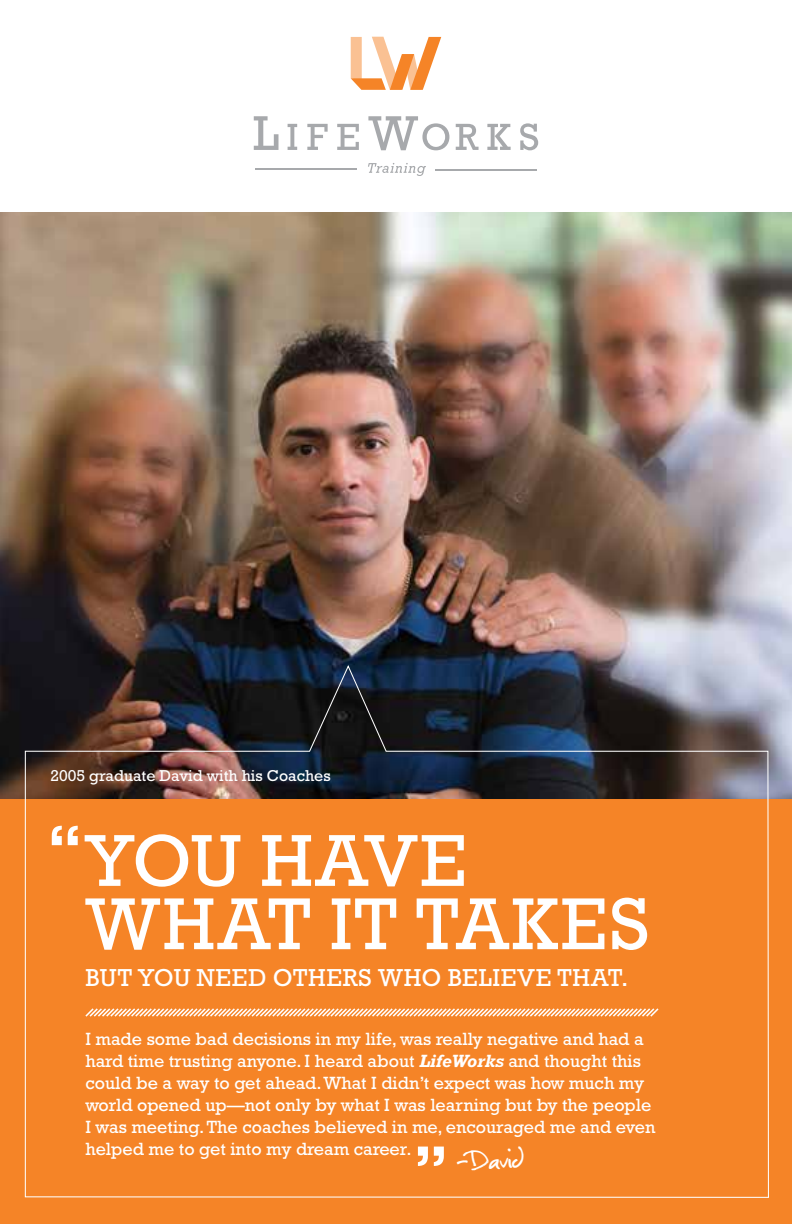
<style>
.page{position:relative;width:792px;height:1224px;background:#fff}
.page>*{position:absolute;margin:0;border:0;box-sizing:border-box;transform-origin:0 0}
.t1{font:74.8px/63.4px "Rockwell Std";letter-spacing:.025em;color:#fff}
.t2{font:37.4px "Christopherhand";color:#fff}
.t3{font:25px "Rockwell Std";letter-spacing:.03em;color:#fff}
.t4{font:18px/22px "Rockwell Std";color:#fff}
.t5{font:16px "Rockwell Std";color:#fff}
.s1{font-weight:700;font-style:italic}
</style>
<div class="page">
<img style="left:0;top:212px;width:792px;height:587px">
<div style="left:0;top:799px;width:792px;height:425px;background:#f58427"></div>
<svg style="left:24px;top:664px;width:745px;height:534px"></svg>
<svg style="left:52px;top:826px;width:10px;height:19px"></svg>
<svg style="left:68px;top:826px;width:10px;height:19px"></svg>
<svg style="left:434px;top:1147px;width:10px;height:19px"></svg>
<svg style="left:418px;top:1147px;width:10px;height:19px"></svg>
<svg style="left:254px;top:116px;width:284px;height:34px"></svg>
<svg style="left:368px;top:163px;width:58px;height:13px"></svg>
<hr style="left:255px;top:168px;width:102px;height:2px;background:#a7a9ac">
<hr style="left:435px;top:169px;width:102px;height:1px;background:#a7a9ac">
<svg style="left:351px;top:37px;width:90px;height:53px"></svg>
<p class="t5" style="left:51px;top:766px;width:282px">2005 graduate David with his Coaches</p>
<h1 class="t1" style="left:85px;top:828px;width:566px">YOU HAVE<br>WHAT IT TAKES</h1>
<h3 class="t3" style="left:85px;top:963px;width:544px">BUT YOU NEED OTHERS WHO BELIEVE THAT.</h3>
<p class="t4" style="left:85px;top:1027px;width:572px">I made some bad decisions in my life, was really negative and had a hard time trusting anyone. I heard about <span class="s1">LifeWorks</span> and thought this could be a way to get ahead. What I didn’t expect was how much my world opened up—not only by what I was learning but by the people I was meeting. The coaches believed in me, encouraged me and even helped me to get into my dream career.</p>
<h2 class="t2" style="left:457px;top:1145px;width:67px;rotate:-3deg">-David</h2>
</div>
